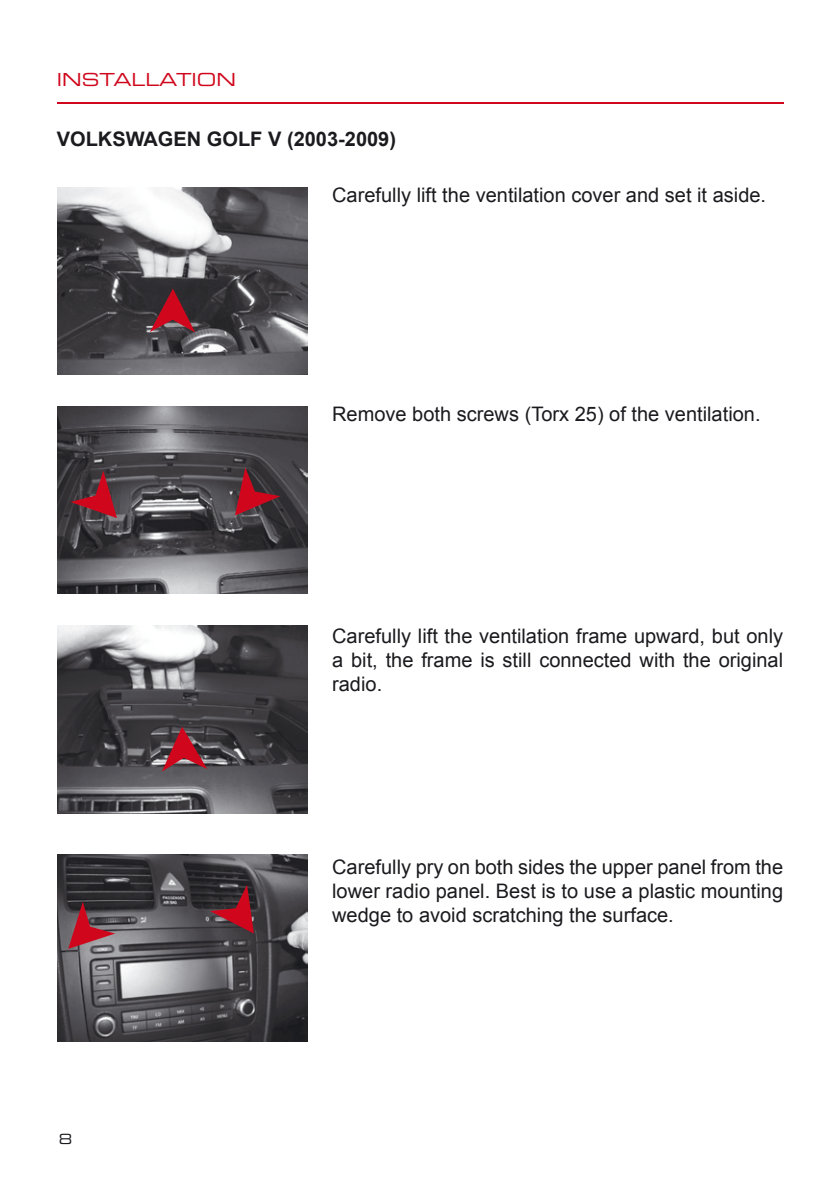
<style>
.page{position:relative;width:840px;height:1191px;background:#fff}
.page>*{position:absolute;margin:0;border:0;box-sizing:border-box;transform-origin:0 0}
.t1{font:20px/24px "Arial";color:#1b1b1f;text-align:justify}
.t2{font:700 20px "Arial";color:#1b1b1f}
.t3{font:18px "Eurostile Extended Two";color:#d0071c}
.t4{font:14px "Eurostile Extended Two";color:#1b1b1f}
</style>
<div class="page">
<svg style="left:57px;top:102px;width:725px;height:2px"></svg>
<img style="left:57px;top:187px;width:250px;height:187px">
<img style="left:57px;top:406px;width:250px;height:188px">
<img style="left:57px;top:626px;width:250px;height:187px">
<img style="left:57px;top:854px;width:250px;height:187px">
<svg style="left:235px;top:467px;width:45px;height:48px;background:#6b2832"></svg>
<svg style="left:150px;top:288px;width:45px;height:44px;background:#702731"></svg>
<svg style="left:162px;top:726px;width:45px;height:45px;background:#803943"></svg>
<svg style="left:210px;top:884px;width:44px;height:49px;background:#6c2932"></svg>
<svg style="left:70px;top:471px;width:47px;height:47px;background:#6d2c35"></svg>
<svg style="left:68px;top:901px;width:47px;height:48px;background:#81424b"></svg>
<p class="t3" style="left:57px;top:67px;width:181px">INSTALLATION</p>
<p class="t2" style="left:57px;top:126px;width:340px">VOLKSWAGEN GOLF V (2003-2009)</p>
<p class="t1" style="left:332px;top:183px;width:435px">Carefully lift the ventilation cover and set it aside.</p>
<p class="t1" style="left:332px;top:402px;width:429px">Remove both screws (Torx 25) of the ventilation.</p>
<p class="t1" style="left:332px;top:624px;width:452px">Carefully lift the ventilation frame upward, but only a bit, the frame is still connected with the original radio.</p>
<p class="t4" style="left:59px;top:1129px;width:15px">8</p>
<p class="t1" style="left:332px;top:854px;width:452px">Carefully pry on both sides the upper panel from the lower radio panel. Best is to use a plastic mounting wedge to avoid scratching the surface.</p>
</div>
